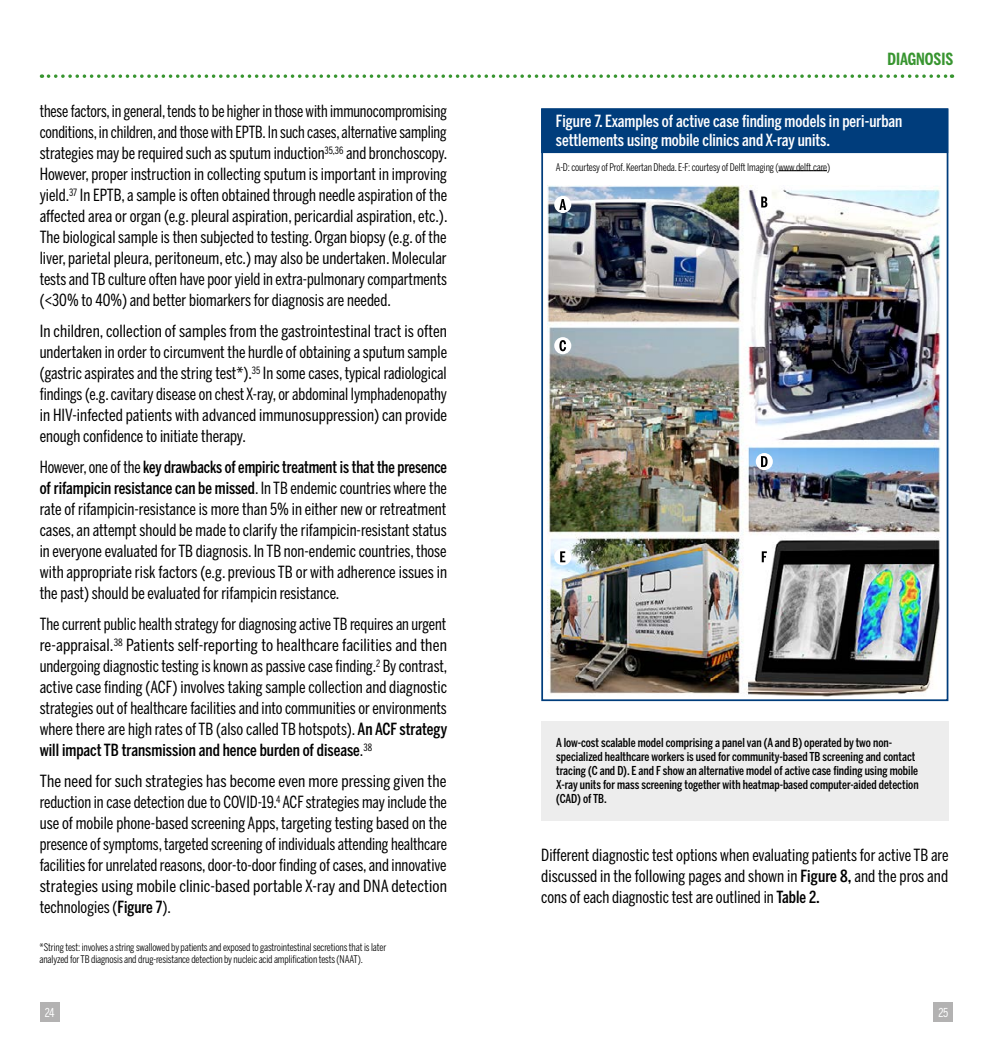
<style>
.page{position:relative;width:993px;height:1042px;background:#fff}
.page>*{position:absolute;margin:0;border:0;box-sizing:border-box;transform-origin:0 0}
.t1{font:16.62px/21px "Benton Sans Compressed";color:#000;text-align:justify}
.t2{font:16.62px/21px "Benton Sans Compressed";color:#000;text-align:justify;scale:.96 1}
.t3{font:16.62px/21px "Benton Sans Compressed";color:#000;text-align:justify;scale:1.04 1}
.t4{font:500 16.62px/19.2px "Benton Sans Compressed";color:#fff}
.t5{font:700 16.62px "Benton Sans Compressed";color:#389530}
.t6{font:500 12.25px/14px "Benton Sans Compressed";color:#000}
.t7{font:12.25px "Benton Sans Compressed";color:#fff}
.t8{font:10.5px/12.2px "Benton Sans Compressed";letter-spacing:-.01em;color:#000}
.s1{font-weight:500}
</style>
<div class="page">
<div style="left:40px;top:1002px;width:20px;height:20px;background:#b3b2b2"></div>
<div style="left:933px;top:1002px;width:19px;height:20px;background:#b3b2b2"></div>
<svg style="left:48px;top:74px;width:904px;height:4px"></svg>
<div style="left:541px;top:108px;width:406px;height:45px;background:#003d7c;border:2px solid #003d7c"></div>
<hr style="left:778px;top:170px;width:48px;height:1px;background:#000">
<div style="left:541px;top:721px;width:407px;height:99px;background:#ededed"></div>
<img style="left:547px;top:185px;width:394px;height:511px">
<svg style="left:755px;top:453px;width:17px;height:17px"></svg>
<svg style="left:760px;top:456px;width:7px;height:11px"></svg>
<div style="left:554px;top:548px;width:17px;height:17px;background:#fff;border-radius:50%"></div>
<svg style="left:560px;top:551px;width:5px;height:11px"></svg>
<div style="left:755px;top:548px;width:17px;height:17px;background:#fff;border-radius:50%"></div>
<svg style="left:761px;top:551px;width:5px;height:11px"></svg>
<div style="left:554px;top:337px;width:17px;height:17px;background:#fff;border-radius:50%"></div>
<svg style="left:559px;top:340px;width:7px;height:11px"></svg>
<div style="left:554px;top:196px;width:17px;height:17px;background:#fff;border-radius:50%"></div>
<svg style="left:559px;top:199px;width:7px;height:11px"></svg>
<div style="left:755px;top:193px;width:17px;height:18px;background:#fff;border-radius:50%"></div>
<svg style="left:761px;top:197px;width:6px;height:10px"></svg>
<p class="t2" style="left:40px;top:101px;width:426px">these factors, in general, tends to be higher in those with immunocompromising conditions, in children, and those with EPTB. In such cases, alternative sampling strategies may be required such as sputum induction<sup>35,36</sup> and bronchoscopy.<br>However, proper instruction in collecting sputum is important in improving yield.<sup>37</sup> In EPTB, a sample is often obtained through needle aspiration of the affected area or organ (e.g. pleural aspiration, pericardial aspiration, etc.).<br>The biological sample is then subjected to testing. Organ biopsy (e.g. of the liver, parietal pleura, peritoneum, etc.) may also be undertaken. Molecular tests and TB culture often have poor yield in extra-pulmonary compartments (&lt;30% to 40%) and better biomarkers for diagnosis are needed.</p>
<p class="t1" style="left:40px;top:321px;width:409px">In children, collection of samples from the gastrointestinal tract is often undertaken in order to circumvent the hurdle of obtaining a sputum sample (gastric aspirates and the string test*).<sup>35</sup> In some cases, typical radiological findings (e.g. cavitary disease on chest X-ray, or abdominal lymphadenopathy in HIV-infected patients with advanced immunosuppression) can provide enough confidence to initiate therapy.</p>
<p class="t1" style="left:40px;top:456px;width:409px">However, one of the <span class="s1">key drawbacks of empiric treatment is that the presence of rifampicin resistance can be missed</span>. In TB endemic countries where the rate of rifampicin-resistance is more than 5% in either new or retreatment cases, an attempt should be made to clarify the rifampicin-resistant status in everyone evaluated for TB diagnosis. In TB non-endemic countries, those with appropriate risk factors (e.g. previous TB or with adherence issues in the past) should be evaluated for rifampicin resistance.</p>
<p class="t1" style="left:40px;top:613px;width:409px">The current public health strategy for diagnosing active TB requires an urgent re-appraisal.<sup>38</sup> Patients self-reporting to healthcare facilities and then undergoing diagnostic testing is known as passive case finding.<sup>2</sup> By contrast, active case finding (ACF) involves taking sample collection and diagnostic strategies out of healthcare facilities and into communities or environments where there are high rates of TB (also called TB hotspots). <span class="s1">An ACF strategy will impact TB transmission and hence burden of disease</span>.<sup>38</sup></p>
<p class="t3" style="left:40px;top:770px;width:393px">The need for such strategies has become even more pressing given the reduction in case detection due to COVID-19.<sup>4</sup> ACF strategies may include the use of mobile phone-based screening Apps, targeting testing based on the presence of symptoms, targeted screening of individuals attending healthcare facilities for unrelated reasons, door-to-door finding of cases, and innovative strategies using mobile clinic-based portable X-ray and DNA detection technologies (<span class="s1">Figure 7</span>).</p>
<p class="t8" style="left:39px;top:941px;width:348px">*String test: involves a string swallowed by patients and exposed to gastrointestinal secretions that is later analyzed for TB diagnosis and drug-resistance detection by nucleic acid amplification tests (NAAT).</p>
<p class="t5" style="left:887px;top:48px;width:67px">DIAGNOSIS</p>
<p class="t4" style="left:555px;top:111px;width:348px">Figure 7. Examples of active case finding models in peri-urban settlements using mobile clinics and X-ray units.</p>
<p class="t8" style="left:555px;top:161px;width:275px">A-D: courtesy of Prof. Keertan Dheda. E-F: courtesy of Delft Imaging (www.delft.care)</p>
<p class="t6" style="left:556px;top:736px;width:364px">A low-cost scalable model comprising a panel van (A and B) operated by two non&shy;specialized healthcare workers is used for community-based TB screening and contact tracing (C and D). E and F show an alternative model of active case finding using mobile X-ray units for mass screening together with heatmap-based computer-aided detection (CAD) of TB.</p>
<p class="t1" style="left:541px;top:844px;width:408px">Different diagnostic test options when evaluating patients for active TB are discussed in the following pages and shown in <span class="s1">Figure 8,</span> and the pros and cons of each diagnostic test are outlined in <span class="s1">Table 2.</span></p>
<p class="t7" style="left:45px;top:1005px;width:11px">24</p>
<p class="t7" style="left:938px;top:1005px;width:11px">25</p>
</div>
